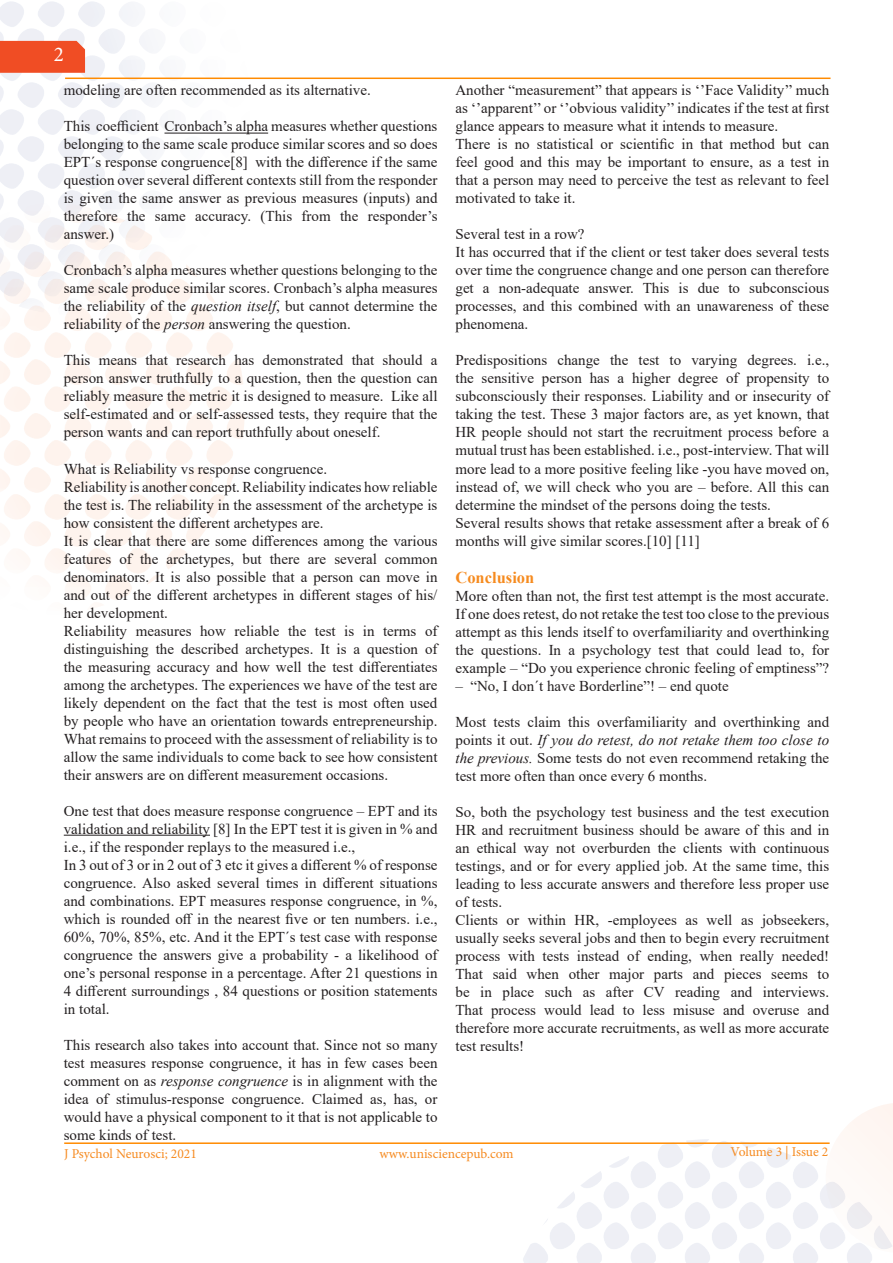
<style>
.page{position:relative;width:893px;height:1263px;background:#fff}
.page>*{position:absolute;margin:0;border:0;box-sizing:border-box;transform-origin:0 0}
.SUBHEAD{font:21px "Minion Pro";color:#fff}
.t1{font:700 16.5px "Times New Roman";color:#f68b1f}
.t2{font:15px/18px "Times New Roman";color:#231f20;text-align:justify}
.t3{font:13.5px "Minion Pro";color:#f68b21}
.s1{font-style:italic}
</style>
<div class="page">
<svg style="left:841px;top:1103px;width:52px;height:36px"></svg>
<div style="left:0;top:41px;width:85px;height:32px;background:#f04d24"></div>
<hr style="left:64px;top:1142px;width:766px;height:2px;background:#ff8b01">
<hr style="left:65px;top:78px;width:765px;height:1px;background:#ff8b01">
<hr style="left:164px;top:133px;width:104px;height:1px;background:#231f20">
<hr style="left:64px;top:835px;width:146px;height:1px;background:#231f20">
<p class="SUBHEAD" style="left:54px;top:40px;width:12px">2</p>
<p class="t2" style="left:64px;top:81px;width:309px">modeling are often recommended as its alternative.</p>
<p class="t2" style="left:64px;top:117px;width:375px">This coefficient Cronbach’s alpha measures whether questions belonging to the same scale produce similar scores and so does EPT´s response congruence[8] with the difference if the same question over several different contexts still from the responder is given the same answer as previous measures (inputs) and therefore the same accuracy. (This from the responder’s answer.)</p>
<p class="t2" style="left:64px;top:261px;width:375px">Cronbach’s alpha measures whether questions belonging to the same scale produce similar scores. Cronbach’s alpha measures the reliability of the <span class="s1">question itself</span>, but cannot determine the reliability of the <span class="s1">person</span> answering the question.</p>
<p class="t2" style="left:64px;top:351px;width:375px">This means that research has demonstrated that should a person answer truthfully to a question, then the question can reliably measure the metric it is designed to measure. Like all self-estimated and or self-assessed tests, they require that the person wants and can report truthfully about oneself.</p>
<p class="t2" style="left:64px;top:459px;width:265px">What is Reliability vs response congruence.</p>
<p class="t2" style="left:64px;top:477px;width:375px">Reliability is another concept. Reliability indicates how reliable the test is. The reliability in the assessment of the archetype is how consistent the different archetypes are.</p>
<p class="t2" style="left:64px;top:531px;width:375px">It is clear that there are some differences among the various features of the archetypes, but there are several common denominators. It is also possible that a person can move in and out of the different archetypes in different stages of his/ her development.</p>
<p class="t2" style="left:64px;top:621px;width:375px">Reliability measures how reliable the test is in terms of distinguishing the described archetypes. It is a question of the measuring accuracy and how well the test differentiates among the archetypes. The experiences we have of the test are likely dependent on the fact that the test is most often used by people who have an orientation towards entrepreneurship.<br>What remains to proceed with the assessment of reliability is to allow the same individuals to come back to see how consistent their answers are on different measurement occasions.</p>
<p class="t2" style="left:64px;top:801px;width:375px">One test that does measure response congruence – EPT and its validation and reliability [8] In the EPT test it is given in % and i.e., if the responder replays to the measured i.e.,</p>
<p class="t2" style="left:64px;top:855px;width:375px">In 3 out of 3 or in 2 out of 3 etc it gives a different % of response congruence. Also asked several times in different situations and combinations. EPT measures response congruence, in %, which is rounded off in the nearest five or ten numbers. i.e., 60%, 70%, 85%, etc. And it the EPT´s test case with response congruence the answers give a probability - a likelihood of one’s personal response in a percentage. After 21 questions in 4 different surroundings , 84 questions or position statements in total.</p>
<p class="t2" style="left:64px;top:1035px;width:375px">This research also takes into account that. Since not so many test measures response congruence, it has in few cases been comment on as <span class="s1">response congruence</span> is in alignment with the idea of stimulus-response congruence. Claimed as, has, or would have a physical component to it that is not applicable to some kinds of test.</p>
<p class="t2" style="left:455px;top:81px;width:375px">Another “measurement” that appears is ‘’Face Validity’’ much as ‘’apparent’’ or ‘’obvious validity’’ indicates if the test at first glance appears to measure what it intends to measure.</p>
<p class="t2" style="left:455px;top:135px;width:375px">There is no statistical or scientific in that method but can feel good and this may be important to ensure, as a test in that a person may need to perceive the test as relevant to feel motivated to take it.</p>
<p class="t2" style="left:455px;top:225px;width:131px">Several test in a row?</p>
<p class="t2" style="left:455px;top:243px;width:375px">It has occurred that if the client or test taker does several tests over time the congruence change and one person can therefore get a non-adequate answer. This is due to subconscious processes, and this combined with an unawareness of these phenomena.</p>
<p class="t2" style="left:455px;top:351px;width:375px">Predispositions change the test to varying degrees. i.e., the sensitive person has a higher degree of propensity to subconsciously their responses. Liability and or insecurity of taking the test. These 3 major factors are, as yet known, that HR people should not start the recruitment process before a mutual trust has been established. i.e., post-interview. That will more lead to a more positive feeling like -you have moved on, instead of, we will check who you are – before. All this can determine the mindset of the persons doing the tests.</p>
<p class="t2" style="left:455px;top:513px;width:375px">Several results shows that retake assessment after a break of 6 months will give similar scores.[10] [11]</p>
<p class="t1" style="left:455px;top:566px;width:80px">Conclusion</p>
<p class="t2" style="left:455px;top:587px;width:375px">More often than not, the first test attempt is the most accurate.<br>If one does retest, do not retake the test too close to the previous attempt as this lends itself to overfamiliarity and overthinking the questions. In a psychology test that could lead to, for example – “Do you experience chronic feeling of emptiness”?</p>
<p class="t2" style="left:455px;top:677px;width:275px">– “No, I don´t have Borderline”! – end quote</p>
<p class="t2" style="left:455px;top:713px;width:375px">Most tests claim this overfamiliarity and overthinking and points it out. <span class="s1">If you do retest, do not retake them too close to the previous.</span> Some tests do not even recommend retaking the test more often than once every 6 months.</p>
<p class="t2" style="left:455px;top:803px;width:375px">So, both the psychology test business and the test execution HR and recruitment business should be aware of this and in an ethical way not overburden the clients with continuous testings, and or for every applied job. At the same time, this leading to less accurate answers and therefore less proper use of tests.</p>
<p class="t2" style="left:455px;top:911px;width:375px">Clients or within HR, -employees as well as jobseekers, usually seeks several jobs and then to begin every recruitment process with tests instead of ending, when really needed!<br>That said when other major parts and pieces seems to be in place such as after CV reading and interviews.<br>That process would lead to less misuse and overuse and therefore more accurate recruitments, as well as more accurate test results!</p>
<p class="t3" style="left:64px;top:1144px;width:134px">J Psychol Neurosci; 2021</p>
<p class="t3" style="left:379px;top:1144px;width:136px">www.unisciencepub.com</p>
<p class="t3" style="left:730px;top:1143px;width:99px">Volume 3 | Issue 2</p>
</div>
